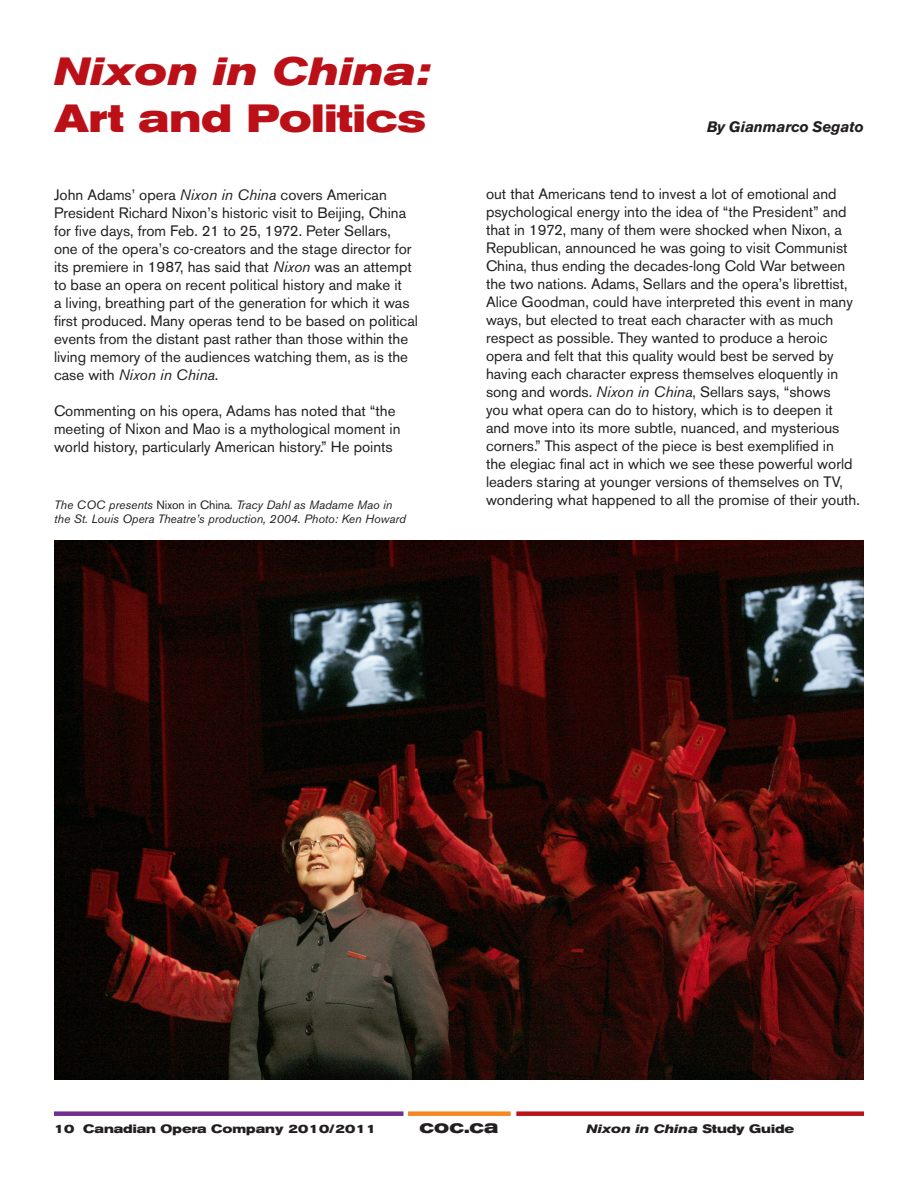
<style>
.page{position:relative;width:918px;height:1188px;background:#fff}
.page>*{position:absolute;margin:0;border:0;box-sizing:border-box;transform-origin:0 0}
.t1{font:700 expanded 39px "Akzidenz Grotesk BE";color:#bb1018}
.t2{font:italic 700 expanded 39px "Akzidenz Grotesk BE";color:#bb1018}
.t3{font:700 expanded 18px "Akzidenz Grotesk BE";color:#231f20}
.t4{font:15px/18px "Akzidenz Grotesk BE";color:#231f20}
.t5{font:italic 700 15px "Akzidenz Grotesk BE";letter-spacing:-.01em;color:#231f20}
.t6{font:italic 12px/14.4px "Akzidenz Grotesk BE";color:#231f20}
.t7{font:700 expanded 12px "Akzidenz Grotesk BE";color:#231f20}
.t8{font:italic 700 expanded 12px "Akzidenz Grotesk BE";color:#231f20}
.s1{font-style:italic}
.s2{font-style:normal}
</style>
<div class="page">
<div style="left:54px;top:1111px;width:350px;height:5px;background:#6f2e90"></div>
<div style="left:408px;top:1111px;width:103px;height:5px;background:#f58721"></div>
<div style="left:516px;top:1111px;width:348px;height:5px;background:#ba131a"></div>
<img style="left:54px;top:540px;width:810px;height:540px">
<h1 class="t2" style="left:54px;top:48px;width:379px">Nixon in China:</h1>
<h1 class="t1" style="left:54px;top:96px;width:374px">Art and Politics</h1>
<p class="t4" style="left:54px;top:186px;width:366px">John Adams’ opera <span class="s1">Nixon in China</span> covers American President Richard Nixon’s historic visit to Beijing, China for five days, from Feb. 21 to 25, 1972. Peter Sellars, one of the opera’s co-creators and the stage director for its premiere in 1987, has said that <span class="s1">Nixon</span> was an attempt to base an opera on recent political history and make it<br>a living, breathing part of the generation for which it was first produced. Many operas tend to be based on political events from the distant past rather than those within the living memory of the audiences watching them, as is the case with <span class="s1">Nixon in China</span>.</p>
<p class="t4" style="left:54px;top:402px;width:348px">Commenting on his opera, Adams has noted that “the meeting of Nixon and Mao is a mythological moment in world history, particularly American history.” He points</p>
<p class="t6" style="left:54px;top:498px;width:353px">The COC presents <span class="s2">Nixon in China</span>. Tracy Dahl as Madame Mao in the St. Louis Opera Theatre’s production, 2004. Photo: Ken Howard</p>
<p class="t5" style="left:707px;top:118px;width:158px">By Gianmarco Segato</p>
<p class="t4" style="left:486px;top:185px;width:375px">out that Americans tend to invest a lot of emotional and psychological energy into the idea of “the President” and that in 1972, many of them were shocked when Nixon, a Republican, announced he was going to visit Communist China, thus ending the decades-long Cold War between the two nations. Adams, Sellars and the opera’s librettist, Alice Goodman, could have interpreted this event in many ways, but elected to treat each character with as much respect as possible. They wanted to produce a heroic opera and felt that this quality would best be served by having each character express themselves eloquently in song and words. <span class="s1">Nixon in China</span>, Sellars says, “shows<br>you what opera can do to history, which is to deepen it and move into its more subtle, nuanced, and mysterious corners.” This aspect of the piece is best exemplified in<br>the elegiac final act in which we see these powerful world leaders staring at younger versions of themselves on TV, wondering what happened to all the promise of their youth.</p>
<p class="t7" style="left:54px;top:1122px;width:22px">10</p>
<p class="t7" style="left:83px;top:1122px;width:294px">Canadian Opera Company 2010/2011</p>
<p class="t3" style="left:419px;top:1117px;width:81px">coc.ca</p>
<p class="t8" style="left:587px;top:1121px;width:209px">Nixon in China <span class="s2">Study Guide</span></p>
</div>
